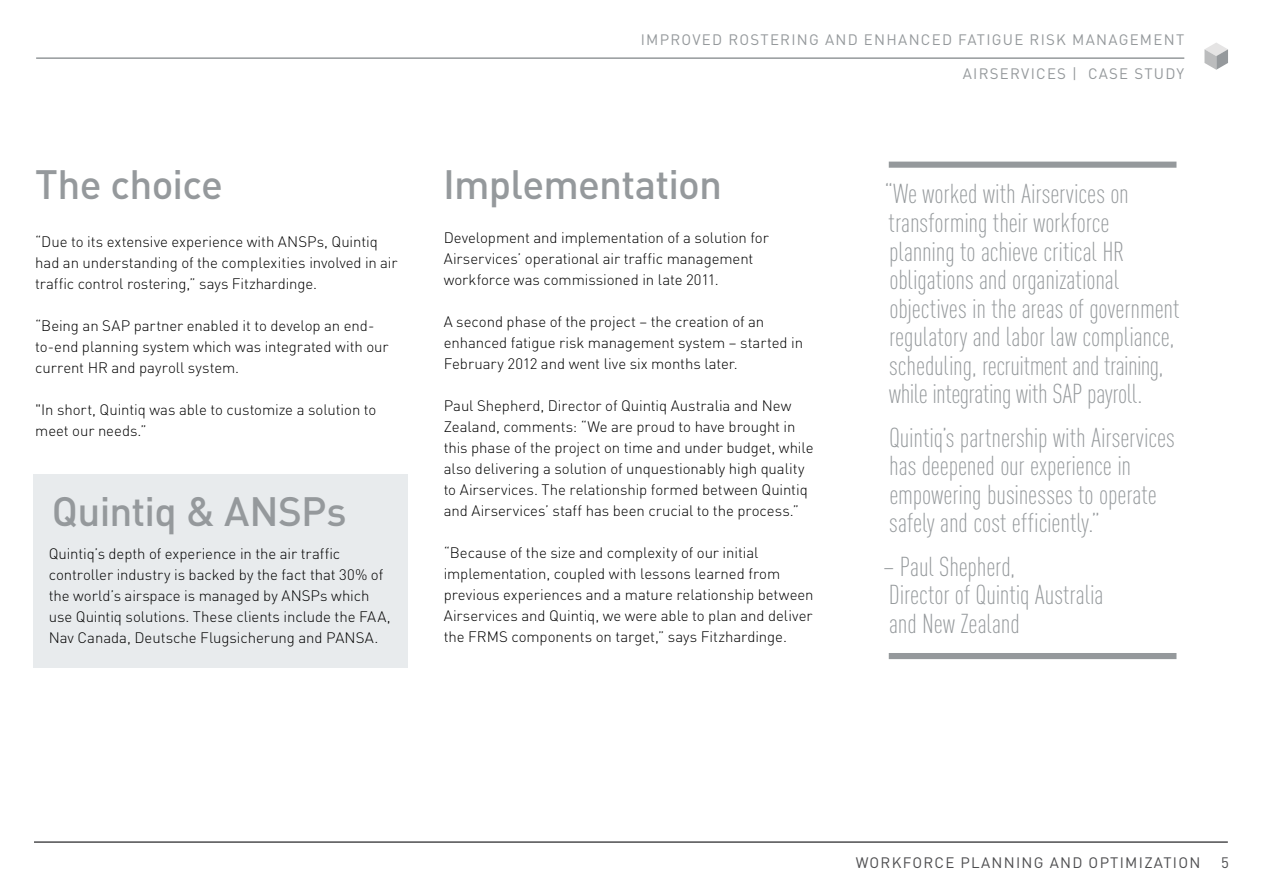
<style>
.page{position:relative;width:1263px;height:893px;background:#fff}
.page>*{position:absolute;margin:0;border:0;box-sizing:border-box;transform-origin:0 0}
.t1{font:500 40.5px "DIN Pro";letter-spacing:-.02em;color:#95999c}
.t2{font:300 condensed 27px/28.5px "DIN Pro";letter-spacing:-.005em;color:#95999c}
.t3{font:300 15px/21px "DIN Pro";letter-spacing:-.005em;color:#000}
.t4{font:15px "DIN Pro";letter-spacing:.085em;color:#95999c}
.t5{font:15px "DIN Pro";letter-spacing:.085em;color:#4d4d4f}
</style>
<div class="page">
<hr style="left:34px;top:841px;width:1194px;height:2px;background:#4d4d4f">
<svg style="left:1204px;top:43px;width:24px;height:27px"></svg>
<hr style="left:36px;top:57px;width:1148px;height:2px;background:#95999c">
<div style="left:34px;top:474px;width:374px;height:194px;background:#e8ebed"></div>
<div style="left:889px;top:162px;width:287px;height:6px;background:#95999c"></div>
<div style="left:889px;top:653px;width:287px;height:6px;background:#95999c"></div>
<h1 class="t1" style="left:35px;top:151px;width:189px">The choice</h1>
<p class="t3" style="left:35px;top:230px;width:364px">“Due to its extensive experience with ANSPs, Quintiq had an understanding of the complexities involved in air traffic control rostering,” says Fitzhardinge.</p>
<p class="t3" style="left:35px;top:314px;width:355px">“Being an SAP partner enabled it to develop an end&shy;to-end planning system which was integrated with our current HR and payroll system.</p>
<p class="t3" style="left:35px;top:398px;width:343px">"In short, Quintiq was able to customize a solution to meet our needs.”</p>
<h1 class="t1" style="left:52px;top:479px;width:296px">Quintiq &amp; ANSPs</h1>
<p class="t3" style="left:49px;top:541px;width:343px">Quintiq’s depth of experience in the air traffic controller industry is backed by the fact that 30% of the world’s airspace is managed by ANSPs which use Quintiq solutions. These clients include the FAA, Nav Canada, Deutsche Flugsicherung and PANSA.</p>
<p class="t4" style="left:641px;top:28px;width:545px">IMPROVED ROSTERING AND ENHANCED FATIGUE RISK MANAGEMENT</p>
<h1 class="t1" style="left:443px;top:151px;width:281px">Implementation</h1>
<p class="t3" style="left:444px;top:226px;width:327px">Development and implementation of a solution for<br>Airservices’ operational air traffic management workforce was commissioned in late 2011.</p>
<p class="t3" style="left:444px;top:310px;width:361px">A second phase of the project – the creation of an enhanced fatigue risk management system – started in<br>February 2012 and went live six months later.</p>
<p class="t3" style="left:444px;top:394px;width:371px">Paul Shepherd, Director of Quintiq Australia and New Zealand, comments: “We are proud to have brought in this phase of the project on time and under budget, while also delivering a solution of unquestionably high quality to Airservices. The relationship formed between Quintiq and Airservices’ staff has been crucial to the process.”</p>
<p class="t3" style="left:444px;top:541px;width:371px">“Because of the size and complexity of our initial implementation, coupled with lessons learned from previous experiences and a mature relationship between Airservices and Quintiq, we were able to plan and deliver the FRMS components on target,” says Fitzhardinge.</p>
<p class="t4" style="left:963px;top:62px;width:223px">AIRSERVICES | CASE STUDY</p>
<p class="t2" style="left:885px;top:178px;width:296px">“We worked with Airservices on transforming their workforce<br>planning to achieve critical HR obligations and organizational objectives in the areas of government regulatory and labor law compliance, scheduling, recruitment and training, while integrating with SAP payroll.</p>
<h2 class="t2" style="left:889px;top:421px;width:287px">Quintiq’s partnership with Airservices has deepened our experience in empowering businesses to operate safely and cost efficiently.”</h2>
<h2 class="t2" style="left:883px;top:550px;width:222px">– Paul Shepherd,<br>Director of Quintiq Australia and New Zealand</h2>
<p class="t5" style="left:856px;top:850px;width:346px">WORKFORCE PLANNING AND OPTIMIZATION</p>
<p class="t5" style="left:1221px;top:850px;width:9px">5</p>
</div>
